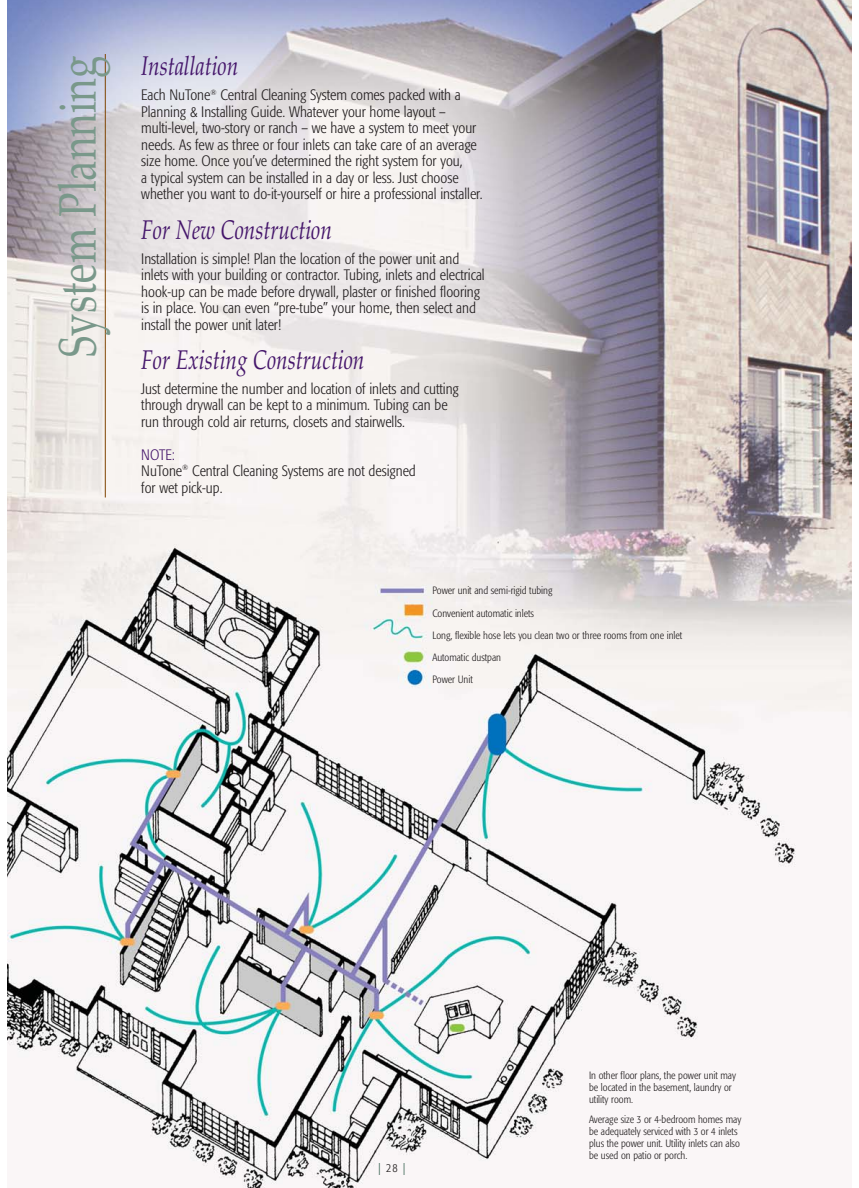
<style>
.page{position:relative;width:859px;height:1188px;background:#fff}
.page>*{position:absolute;margin:0;border:0;box-sizing:border-box;transform-origin:0 0}
.t1{font:52.5px "Palatino";color:#79988a;scale:.77 1}
.t2{font:italic 27px "Palatino";color:#45166b;scale:.77 1}
.t3{font:300 condensed 15px/16.5px "Formata";color:#231f20}
.t4{font:300 condensed 12px "Formata";color:#386351}
.t5{font:300 condensed 10.5px/12px "Formata";color:#231f20}
.s1{color:#45166b}
.s2{color:#231f20}
</style>
<div class="page">
<img style="left:7px;top:0;width:844px;height:1188px">
<hr style="left:105px;top:54px;width:1px;height:443px;background:#7e4300">
<h1 class="t1" style="left:57px;top:357px;width:393px;rotate:-90deg">System Planning</h1>
<h2 class="t2" style="left:141px;top:55px;width:127px">Installation</h2>
<p class="t3" style="left:141px;top:88px;width:343px">Each NuTone<sup>®</sup> Central Cleaning System comes packed with a Planning &amp; Installing Guide. Whatever your home layout – multi-level, two-story or ranch – we have a system to meet your needs. As few as three or four inlets can take care of an average size home. Once you’ve determined the right system for you,<br>a typical system can be installed in a day or less. Just choose whether you want to do-it-yourself or hire a professional installer.</p>
<h2 class="t2" style="left:141px;top:219px;width:249px">For New Construction</h2>
<p class="t3" style="left:141px;top:251px;width:345px">Installation is simple! Plan the location of the power unit and inlets with your building or contractor. Tubing, inlets and electrical hook-up can be made before drywall, plaster or finished flooring is in place. You can even “pre-tube” your home, then select and install the power unit later!</p>
<h2 class="t2" style="left:141px;top:349px;width:291px">For Existing Construction</h2>
<p class="t3" style="left:141px;top:381px;width:319px">Just determine the number and location of inlets and cutting through drywall can be kept to a minimum. Tubing can be run through cold air returns, closets and stairwells.</p>
<p class="t3" style="left:141px;top:447px;width:276px"><span class="s1">NOTE:<br></span>NuTone<sup>®</sup> Central Cleaning Systems are not designed for wet pick-up.</p>
<p class="t5" style="left:432px;top:580px;width:251px;line-height:22.2px">Power unit and semi-rigid tubing<br>Convenient automatic inlets<br>Long, flexible hose lets you clean two or three rooms from one inlet<br>Automatic dustpan<br>Power Unit</p>
<p class="t4" style="left:378px;top:1162px;width:29px">| <span class="s2">28</span> |</p>
<p class="t5" style="left:589px;top:1070px;width:148px">In other floor plans, the power unit may be located in the basement, laundry or utility room.</p>
<p class="t5" style="left:589px;top:1115px;width:154px">Average size 3 or 4-bedroom homes may be adequately serviced with 3 or 4 inlets plus the power unit. Utility inlets can also be used on patio or porch.</p>
</div>
